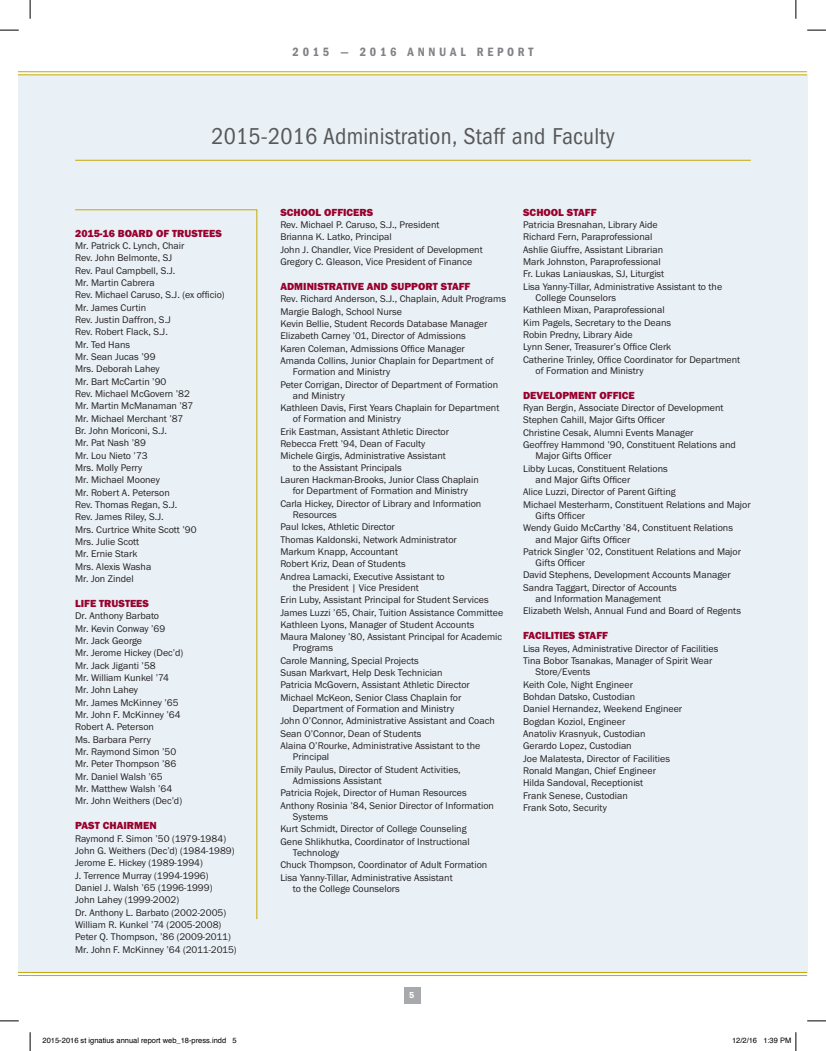
<style>
.page{position:relative;width:826px;height:1051px;background:#fff}
.page>*{position:absolute;margin:0;border:0;box-sizing:border-box;transform-origin:0 0}
.t1{font:condensed 23.75px "ITC Franklin Gothic Std";letter-spacing:.01em;color:#57585a}
.t2{font:12.5px "ITC Franklin Gothic Std Dm Cd";letter-spacing:.3em;color:#808285}
.t3{font:800 10.62px "Franklin Gothic Itc T";color:#98012d}
.t4{font:10px/12.4px "Franklin Gothic Itc T";color:#231f20}
.t5{font:600 8.75px "ITC Franklin Gothic Std";color:#fff}
.t6{font:7.5px "Helvetica";color:#000}
</style>
<div class="page">
<div style="left:403px;top:986px;width:17px;height:17px;background:#a8a9ad"></div>
<div style="left:19px;top:75px;width:11px;height:897px;background:#eaf1f6"></div>
<div style="left:30px;top:75px;width:776px;height:897px;background:#eaf1f6"></div>
<hr style="left:30px;top:71px;width:776px;height:1px;background:#c5a904">
<hr style="left:30px;top:74px;width:776px;height:1px;background:#c5a904">
<svg style="left:19px;top:71px;width:11px;height:4px"></svg>
<svg style="left:19px;top:971px;width:11px;height:2px"></svg>
<hr style="left:30px;top:974px;width:776px;height:1px;background:#c5a904">
<hr style="left:30px;top:971px;width:776px;height:1px;background:#c5a904">
<svg style="left:75px;top:209px;width:182px;height:710px"></svg>
<hr style="left:75px;top:160px;width:675px;height:1px;background:#c5a904">
<svg style="left:0;top:29px;width:19px;height:2px"></svg>
<svg style="left:807px;top:29px;width:18px;height:2px"></svg>
<svg style="left:0;top:1020px;width:19px;height:1px"></svg>
<svg style="left:807px;top:1020px;width:18px;height:1px"></svg>
<svg style="left:29px;top:0;width:2px;height:19px"></svg>
<svg style="left:29px;top:1032px;width:2px;height:18px"></svg>
<svg style="left:795px;top:0;width:1px;height:19px"></svg>
<svg style="left:795px;top:1032px;width:1px;height:18px"></svg>
<p class="t2" style="left:292px;top:44px;width:242px">2015 — 2016 ANNUAL REPORT</p>
<h1 class="t1" style="left:211px;top:123px;width:404px">2015-2016 Administration, Staff and Faculty</h1>
<p class="t3" style="left:75px;top:227px;width:148px">2015-16 BOARD OF TRUSTEES</p>
<p class="t4" style="left:75px;top:239px;width:151px">Mr. Patrick C. Lynch, Chair<br>Rev. John Belmonte, SJ<br>Rev. Paul Campbell, S.J.<br>Mr. Martin Cabrera<br>Rev. Michael Caruso, S.J. (ex officio)<br>Mr. James Curtin<br>Rev. Justin Daffron, S.J<br>Rev. Robert Flack, S.J.<br>Mr. Ted Hans<br>Mr. Sean Jucas ’99<br>Mrs. Deborah Lahey<br>Mr. Bart McCartin ’90<br>Rev. Michael McGovern ’82<br>Mr. Martin McManaman ’87<br>Mr. Michael Merchant ’87<br>Br. John Moriconi, S.J.<br>Mr. Pat Nash ’89<br>Mr. Lou Nieto ’73<br>Mrs. Molly Perry<br>Mr. Michael Mooney<br>Mr. Robert A. Peterson<br>Rev. Thomas Regan, S.J.<br>Rev. James Riley, S.J.<br>Mrs. Curtrice White Scott ’90<br>Mrs. Julie Scott<br>Mr. Ernie Stark<br>Mrs. Alexis Washa<br>Mr. Jon Zindel</p>
<p class="t3" style="left:75px;top:597px;width:75px">LIFE TRUSTEES</p>
<p class="t4" style="left:75px;top:609px;width:109px">Dr. Anthony Barbato<br>Mr. Kevin Conway ’69<br>Mr. Jack George<br>Mr. Jerome Hickey (Dec’d)<br>Mr. Jack Jiganti ’58<br>Mr. William Kunkel ’74<br>Mr. John Lahey<br>Mr. James McKinney ’65<br>Mr. John F. McKinney ’64<br>Robert A. Peterson<br>Ms. Barbara Perry<br>Mr. Raymond Simon ’50<br>Mr. Peter Thompson ’86<br>Mr. Daniel Walsh ’65<br>Mr. Matthew Walsh ’64<br>Mr. John Weithers (Dec’d)</p>
<p class="t3" style="left:75px;top:819px;width:83px">PAST CHAIRMEN</p>
<p class="t4" style="left:75px;top:831px;width:163px">Raymond F. Simon ’50 (1979-1984)<br>John G. Weithers (Dec’d) (1984-1989)<br>Jerome E. Hickey (1989-1994)<br>J. Terrence Murray (1994-1996)<br>Daniel J. Walsh ’65 (1996-1999)<br>John Lahey (1999-2002)<br>Dr. Anthony L. Barbato (2002-2005)<br>William R. Kunkel ’74 (2005-2008)<br>Peter Q. Thompson, ’86 (2009-2011)<br>Mr. John F. McKinney ’64 (2011-2015)</p>
<p class="t3" style="left:280px;top:206px;width:94px">SCHOOL OFFICERS</p>
<p class="t4" style="left:280px;top:218px;width:204px">Rev. Michael P. Caruso, S.J., President<br>Brianna K. Latko, Principal<br>John J. Chandler, Vice President of Development Gregory C. Gleason, Vice President of Finance</p>
<p class="t3" style="left:280px;top:280px;width:191px">ADMINISTRATIVE AND SUPPORT STAFF</p>
<p class="t4" style="left:280px;top:292px;width:227px">Rev. Richard Anderson, S.J., Chaplain, Adult Programs Margie Balogh, School Nurse<br>Kevin Bellie, Student Records Database Manager Elizabeth Carney ’01, Director of Admissions<br>Karen Coleman, Admissions Office Manager<br>Amanda Collins, Junior Chaplain for Department of</p>
<p class="t4" style="left:280px;top:365px;width:219px;text-indent:12px">Formation and Ministry<br>Peter Corrigan, Director of Department of Formation</p>
<p class="t4" style="left:280px;top:389px;width:220px;text-indent:12px">and Ministry<br>Kathleen Davis, First Years Chaplain for Department</p>
<p class="t4" style="left:280px;top:412px;width:170px;text-indent:12px">of Formation and Ministry<br>Erik Eastman, Assistant Athletic Director Rebecca Frett ’94, Dean of Faculty Michele Girgis, Administrative Assistant</p>
<p class="t4" style="left:280px;top:461px;width:200px;text-indent:12px">to the Assistant Principals<br>Lauren Hackman-Brooks, Junior Class Chaplain</p>
<p class="t4" style="left:280px;top:484px;width:202px;text-align:center">for Department of Formation and Ministry<br>Carla Hickey, Director of Library and Information</p>
<p class="t4" style="left:280px;top:508px;width:178px;text-indent:12px">Resources<br>Paul Ickes, Athletic Director<br>Thomas Kaldonski, Network Administrator<br>Markum Knapp, Accountant<br>Robert Kriz, Dean of Students<br>Andrea Lamacki, Executive Assistant to</p>
<p class="t4" style="left:280px;top:581px;width:224px;text-indent:12px">the President | Vice President<br>Erin Luby, Assistant Principal for Student Services James Luzzi ’65, Chair, Tuition Assistance Committee Kathleen Lyons, Manager of Student Accounts Maura Maloney ’80, Assistant Principal for Academic</p>
<p class="t4" style="left:280px;top:641px;width:191px;text-indent:12px">Programs<br>Carole Manning, Special Projects<br>Susan Markvart, Help Desk Technician Patricia McGovern, Assistant Athletic Director Michael McKeon, Senior Class Chaplain for</p>
<p class="t4" style="left:280px;top:702px;width:216px;text-indent:12px">Department of Formation and Ministry<br>John O’Connor, Administrative Assistant and Coach Sean O’Connor, Dean of Students<br>Alaina O’Rourke, Administrative Assistant to the</p>
<p class="t4" style="left:280px;top:750px;width:182px;text-indent:12px">Principal<br>Emily Paulus, Director of Student Activities,</p>
<p class="t4" style="left:280px;top:774px;width:215px;text-indent:12px">Admissions Assistant<br>Patricia Rojek, Director of Human Resources<br>Anthony Rosinia ’84, Senior Director of Information</p>
<p class="t4" style="left:280px;top:810px;width:191px;text-indent:12px">Systems<br>Kurt Schmidt, Director of College Counseling<br>Gene Shlikhutka, Coordinator of Instructional</p>
<p class="t4" style="left:280px;top:845px;width:208px;text-indent:12px">Technology<br>Chuck Thompson, Coordinator of Adult Formation<br>Lisa Yanny-Tillar, Administrative Assistant</p>
<p class="t4" style="left:293px;top:881px;width:108px">to the College Counselors</p>
<p class="t3" style="left:523px;top:206px;width:75px">SCHOOL STAFF</p>
<p class="t4" style="left:523px;top:218px;width:200px">Patricia Bresnahan, Library Aide<br>Richard Fern, Paraprofessional<br>Ashlie Giuffre, Assistant Librarian<br>Mark Johnston, Paraprofessional<br>Fr. Lukas Laniauskas, SJ, Liturgist<br>Lisa Yanny-Tillar, Administrative Assistant to the</p>
<p class="t4" style="left:523px;top:291px;width:218px;text-indent:12px">College Counselors<br>Kathleen Mixan, Paraprofessional<br>Kim Pagels, Secretary to the Deans<br>Robin Predny, Library Aide<br>Lynn Sener, Treasurer’s Office Clerk<br>Catherine Trinley, Office Coordinator for Department</p>
<p class="t4" style="left:535px;top:364px;width:109px">of Formation and Ministry</p>
<p class="t3" style="left:523px;top:389px;width:113px">DEVELOPMENT OFFICE</p>
<p class="t4" style="left:523px;top:401px;width:214px">Ryan Bergin, Associate Director of Development Stephen Cahill, Major Gifts Officer<br>Christine Cesak, Alumni Events Manager<br>Geoffrey Hammond ’90, Constituent Relations and</p>
<p class="t4" style="left:523px;top:449px;width:146px;text-indent:12px">Major Gifts Officer<br>Libby Lucas, Constituent Relations</p>
<p class="t4" style="left:523px;top:473px;width:229px;text-indent:12px">and Major Gifts Officer<br>Alice Luzzi, Director of Parent Gifting<br>Michael Mesterharm, Constituent Relations and Major</p>
<p class="t4" style="left:523px;top:509px;width:211px;text-indent:12px">Gifts Officer<br>Wendy Guido McCarthy ’84, Constituent Relations</p>
<p class="t4" style="left:523px;top:532px;width:219px;text-indent:12px">and Major Gifts Officer<br>Patrick Singler ’02, Constituent Relations and Major</p>
<p class="t4" style="left:523px;top:556px;width:209px;text-indent:12px">Gifts Officer<br>David Stephens, Development Accounts Manager<br>Sandra Taggart, Director of Accounts</p>
<p class="t4" style="left:523px;top:592px;width:219px;text-indent:12px">and Information Management<br>Elizabeth Welsh, Annual Fund and Board of Regents</p>
<p class="t3" style="left:523px;top:629px;width:86px">FACILITIES STAFF</p>
<p class="t4" style="left:523px;top:641px;width:197px">Lisa Reyes, Administrative Director of Facilities<br>Tina Bobor Tsanakas, Manager of Spirit Wear</p>
<p class="t4" style="left:523px;top:665px;width:160px;text-indent:12px">Store/Events<br>Keith Cole, Night Engineer<br>Bohdan Datsko, Custodian<br>Daniel Hernandez, Weekend Engineer<br>Bogdan Koziol, Engineer<br>Anatoliv Krasnyuk, Custodian<br>Gerardo Lopez, Custodian<br>Joe Malatesta, Director of Facilities<br>Ronald Mangan, Chief Engineer<br>Hilda Sandoval, Receptionist<br>Frank Senese, Custodian<br>Frank Soto, Security</p>
<p class="t5" style="left:409px;top:989px;width:7px">5</p>
<p class="t6" style="left:43px;top:1034px;width:195px">2015-2016 st ignatius annual report web_18-press.indd 5</p>
<p class="t6" style="left:731px;top:1034px;width:61px">12/2/16 1:39 PM</p>
</div>
